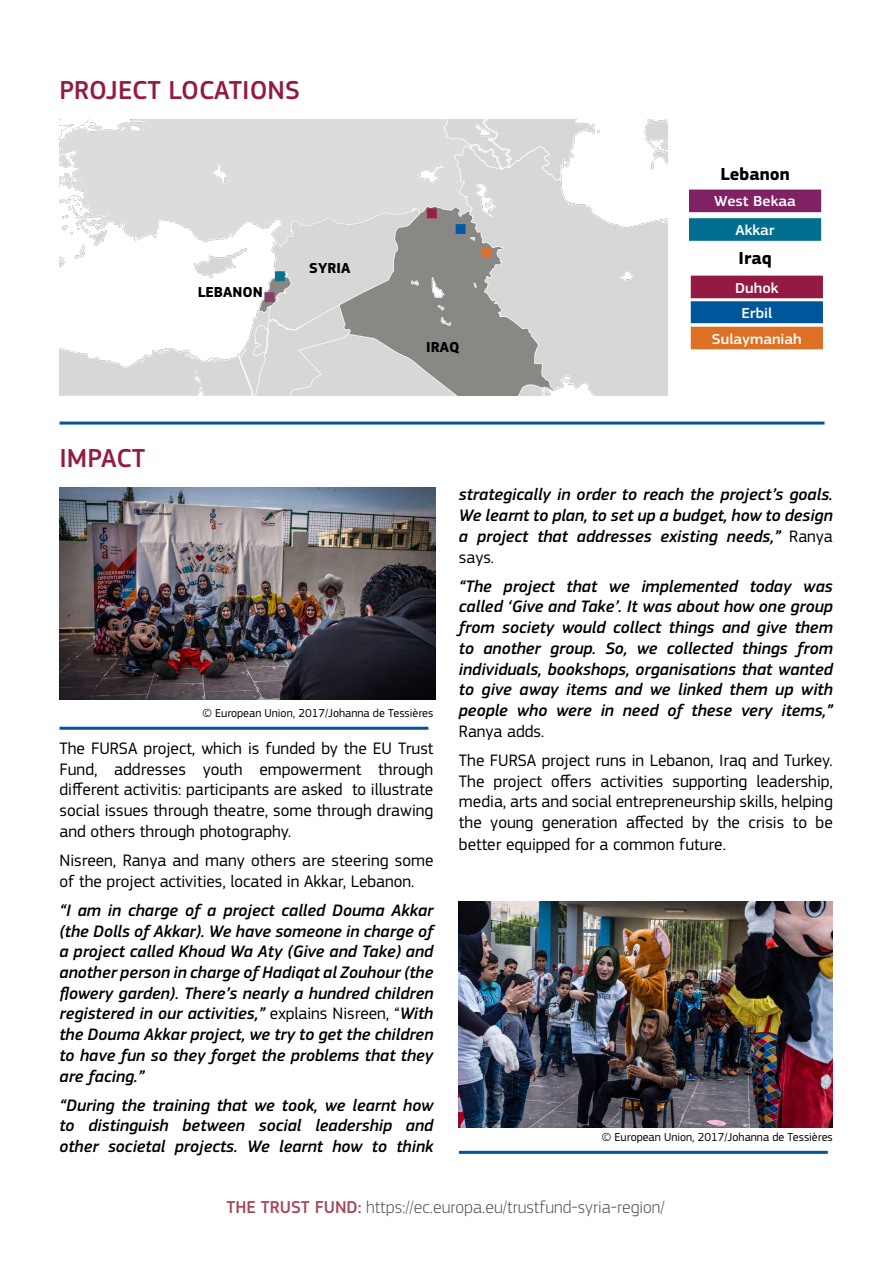
<style>
.page{position:relative;width:893px;height:1263px;background:#fff}
.page>*{position:absolute;margin:0;border:0;box-sizing:border-box;transform-origin:0 0}
.t1{font:500 27px "EC Square Sans Pro";color:#951a43}
.t2{font:700 18px "EC Square Sans Pro";color:#000}
.t3{font:300 17.85px "EC Square Sans Pro";color:#58595b}
.t4{font:italic 500 17.25px/20.7px "EC Square Sans Pro";color:#000;text-align:justify}
.t5{font:17.25px/20.7px "EC Square Sans Pro";color:#000;text-align:justify}
.t6{font:500 15px "EC Square Sans Pro";color:#fff;scale:1.07 1}
.t7{font:700 15px "EC Square Sans Pro";color:#000}
.t8{font:12px "EC Square Sans Pro";color:#000}
.s1{font-weight:400;font-style:normal}
.s2{font-weight:500;color:#a5495a}
</style>
<div class="page">
<img style="left:60px;top:119px;width:608px;height:276px">
<div style="left:687px;top:188px;width:136px;height:26px;background:#802163"></div>
<div style="left:686px;top:187px;width:138px;height:28px;border:3px solid #fff"></div>
<div style="left:687px;top:217px;width:136px;height:25px;background:#006f90"></div>
<div style="left:686px;top:215px;width:138px;height:29px;border:3px solid #fff"></div>
<hr style="left:60px;top:727px;width:368px;height:3px;background:#00569c">
<hr style="left:60px;top:422px;width:764px;height:3px;background:#00569c">
<div style="left:689px;top:299px;width:135px;height:26px;background:#00569c"></div>
<div style="left:688px;top:298px;width:138px;height:28px;border:3px solid #fff"></div>
<div style="left:689px;top:274px;width:135px;height:26px;background:#951a43"></div>
<div style="left:688px;top:273px;width:138px;height:28px;border:3px solid #fff"></div>
<div style="left:689px;top:325px;width:135px;height:26px;background:#de7025"></div>
<div style="left:688px;top:324px;width:138px;height:28px;border:3px solid #fff"></div>
<img style="left:60px;top:488px;width:375px;height:212px">
<img style="left:459px;top:901px;width:374px;height:226px">
<hr style="left:459px;top:1151px;width:369px;height:3px;background:#00569c">
<p class="t1" style="left:60px;top:75px;width:242px">PROJECT LOCATIONS</p>
<p class="t7" style="left:198px;top:283px;width:67px">LEBANON</p>
<p class="t7" style="left:309px;top:259px;width:42px">SYRIA</p>
<p class="t1" style="left:60px;top:442px;width:87px">IMPACT</p>
<p class="t7" style="left:426px;top:338px;width:35px">IRAQ</p>
<p class="t2" style="left:720px;top:163px;width:71px">Lebanon</p>
<p class="t6" style="left:714px;top:193px;width:78px">West Bekaa</p>
<p class="t6" style="left:735px;top:221px;width:38px">Akkar</p>
<p class="t2" style="left:738px;top:247px;width:35px">Iraq</p>
<p class="t6" style="left:735px;top:279px;width:42px">Duhok</p>
<p class="t6" style="left:741px;top:304px;width:31px">Erbil</p>
<p class="t6" style="left:712px;top:330px;width:85px">Sulaymaniah</p>
<p class="t8" style="left:202px;top:706px;width:233px">© European Union, 2017/Johanna de Tessières</p>
<p class="t5" style="left:60px;top:738px;width:375px">The FURSA project, which is funded by the EU Trust Fund, addresses youth empowerment through different activitis: participants are asked to illustrate social issues through theatre, some through drawing and others through photography.</p>
<p class="t5" style="left:60px;top:850px;width:375px">Nisreen, Ranya and many others are steering some of the project activities, located in Akkar, Lebanon.</p>
<p class="t4" style="left:60px;top:900px;width:375px">“I am in charge of a project called Douma Akkar (the Dolls of Akkar). We have someone in charge of a project called Khoud Wa Aty (Give and Take) and another person in charge of Hadiqat al Zouhour (the flowery garden). There’s nearly a hundred children registered in our activities,” <span class="s1">explains Nisreen, “</span>With the Douma Akkar project, we try to get the children to have fun so they forget the problems that they are facing.”</p>
<p class="t4" style="left:60px;top:1095px;width:375px">“During the training that we took, we learnt how to distinguish between social leadership and other societal projects. We learnt how to think</p>
<p class="t4" style="left:459px;top:485px;width:375px">strategically in order to reach the project’s goals.<br>We learnt to plan, to set up a budget, how to design a project that addresses existing needs,” <span class="s1">Ranya says.</span></p>
<p class="t4" style="left:459px;top:576px;width:375px">“The project that we implemented today was called ‘Give and Take’. It was about how one group from society would collect things and give them to another group. So, we collected things from individuals, bookshops, organisations that wanted to give away items and we linked them up with people who were in need of these very items,” <span class="s1">Ranya adds.</span></p>
<p class="t5" style="left:459px;top:750px;width:375px">The FURSA project runs in Lebanon, Iraq and Turkey.<br>The project offers activities supporting leadership, media, arts and social entrepreneurship skills, helping the young generation affected by the crisis to be better equipped for a common future.</p>
<p class="t8" style="left:602px;top:1130px;width:233px">© European Union, 2017/Johanna de Tessières</p>
<p class="t3" style="left:226px;top:1196px;width:440px"><span class="s2">THE TRUST FUND:</span> https://ec.europa.eu/trustfund-syria-region/</p>
</div>
